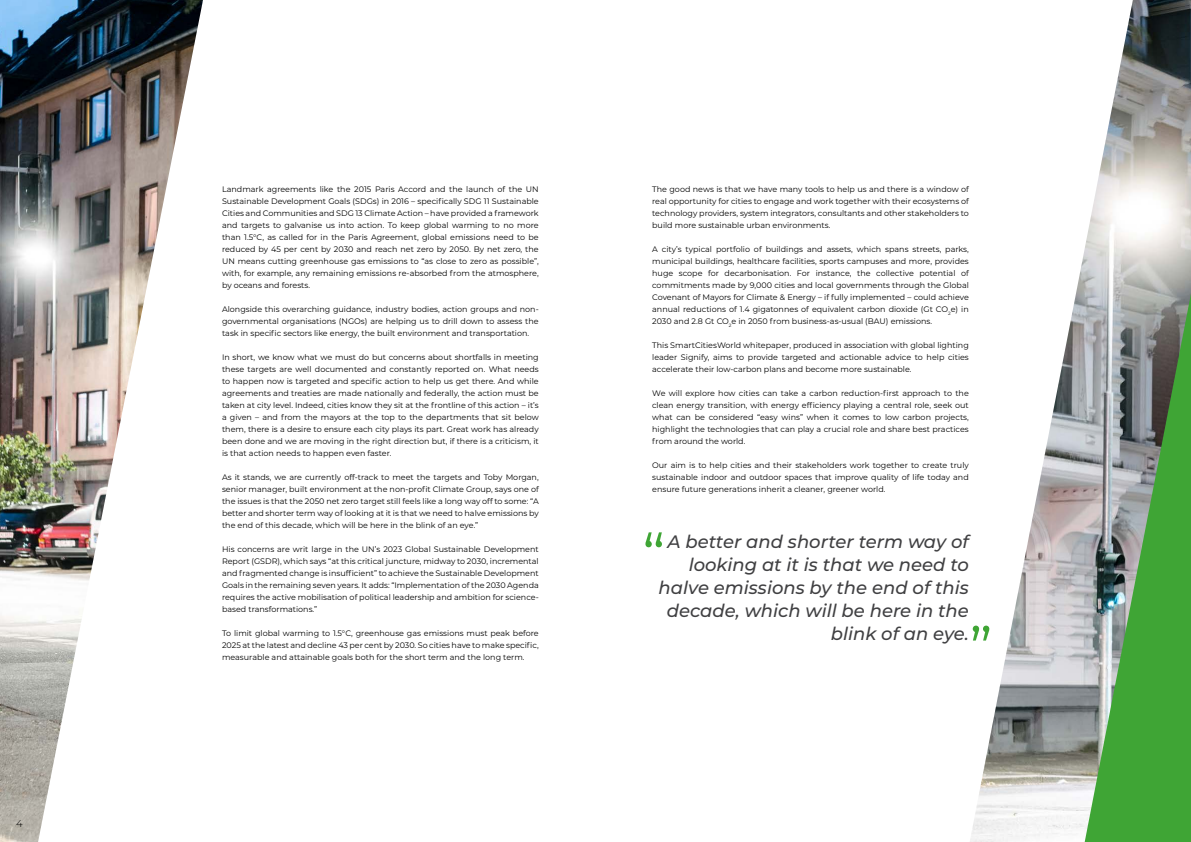
<style>
.page{position:relative;width:1191px;height:842px;background:#fff}
.page>*{position:absolute;margin:0;border:0;box-sizing:border-box;transform-origin:0 0}
.t1{font:60px "Montserrat";color:#3fa535}
.t2{font:italic 500 18px/23px "Montserrat";color:#404042;text-align:right}
.t3{font:300 10px "Montserrat";color:#000}
.t4{font:8px/12px "Montserrat";color:#000;text-align:justify}
</style>
<div class="page">
<img style="left:970px;top:0;width:221px;height:842px">
<img style="left:0;top:0;width:203px;height:842px">
<svg style="left:1084px;top:293px;width:107px;height:549px;background:#6a9e68"></svg>
<p class="t3" style="left:16px;top:817px;width:8px">4</p>
<p class="t4" style="left:222px;top:183px;width:318px">Landmark agreements like the 2015 Paris Accord and the launch of the UN Sustainable Development Goals (SDGs) in 2016 – specifically SDG 11 Sustainable Cities and Communities and SDG 13 Climate Action – have provided a framework and targets to galvanise us into action. To keep global warming to no more than 1.5°C, as called for in the Paris Agreement, global emissions need to be reduced by 45 per cent by 2030 and reach net zero by 2050. By net zero, the UN means cutting greenhouse gas emissions to “as close to zero as possible”, with, for example, any remaining emissions re-absorbed from the atmosphere, by oceans and forests.</p>
<p class="t4" style="left:222px;top:303px;width:318px">Alongside this overarching guidance, industry bodies, action groups and non&shy;governmental organisations (NGOs) are helping us to drill down to assess the task in specific sectors like energy, the built environment and transportation.</p>
<p class="t4" style="left:222px;top:351px;width:318px">In short, we know what we must do but concerns about shortfalls in meeting these targets are well documented and constantly reported on. What needs to happen now is targeted and specific action to help us get there. And while agreements and treaties are made nationally and federally, the action must be taken at city level. Indeed, cities know they sit at the frontline of this action – it’s a given – and from the mayors at the top to the departments that sit below them, there is a desire to ensure each city plays its part. Great work has already been done and we are moving in the right direction but, if there is a criticism, it is that action needs to happen even faster.</p>
<p class="t4" style="left:222px;top:471px;width:318px">As it stands, we are currently off-track to meet the targets and Toby Morgan, senior manager, built environment at the non-profit Climate Group, says one of the issues is that the 2050 net zero target still feels like a long way off to some: “A better and shorter term way of looking at it is that we need to halve emissions by the end of this decade, which will be here in the blink of an eye.”</p>
<p class="t4" style="left:222px;top:543px;width:318px">His concerns are writ large in the UN’s 2023 Global Sustainable Development Report (GSDR), which says “at this critical juncture, midway to 2030, incremental and fragmented change is insufficient” to achieve the Sustainable Development Goals in the remaining seven years. It adds: “Implementation of the 2030 Agenda requires the active mobilisation of political leadership and ambition for science&shy;based transformations.”</p>
<p class="t4" style="left:222px;top:627px;width:318px">To limit global warming to 1.5°C, greenhouse gas emissions must peak before 2025 at the latest and decline 43 per cent by 2030. So cities have to make specific, measurable and attainable goals both for the short term and the long term.</p>
<p class="t4" style="left:652px;top:183px;width:318px">The good news is that we have many tools to help us and there is a window of real opportunity for cities to engage and work together with their ecosystems of technology providers, system integrators, consultants and other stakeholders to build more sustainable urban environments.</p>
<p class="t4" style="left:652px;top:243px;width:318px">A city’s typical portfolio of buildings and assets, which spans streets, parks, municipal buildings, healthcare facilities, sports campuses and more, provides huge scope for decarbonisation. For instance, the collective potential of commitments made by 9,000 cities and local governments through the Global Covenant of Mayors for Climate &amp; Energy – if fully implemented – could achieve annual reductions of 1.4 gigatonnes of equivalent carbon dioxide (Gt CO<sub>2</sub>e) in 2030 and 2.8 Gt CO<sub>2</sub>e in 2050 from business-as-usual (BAU) emissions.</p>
<p class="t4" style="left:652px;top:339px;width:318px">This SmartCitiesWorld whitepaper, produced in association with global lighting leader Signify, aims to provide targeted and actionable advice to help cities accelerate their low-carbon plans and become more sustainable.</p>
<p class="t4" style="left:652px;top:387px;width:318px">We will explore how cities can take a carbon reduction-first approach to the clean energy transition, with energy efficiency playing a central role, seek out what can be considered “easy wins” when it comes to low carbon projects, highlight the technologies that can play a crucial role and share best practices from around the world.</p>
<p class="t4" style="left:652px;top:459px;width:318px">Our aim is to help cities and their stakeholders work together to create truly sustainable indoor and outdoor spaces that improve quality of life today and ensure future generations inherit a cleaner, greener world.</p>
<h1 class="t1" style="left:642px;top:514px;width:24px">“</h1>
<h2 class="t2" style="left:658px;top:530px;width:312px">A better and shorter term way of looking at it is that we need to halve emissions by the end of this decade, which will be here in the blink of an eye.</h2>
<h1 class="t1" style="left:969px;top:608px;width:24px">”</h1>
</div>
